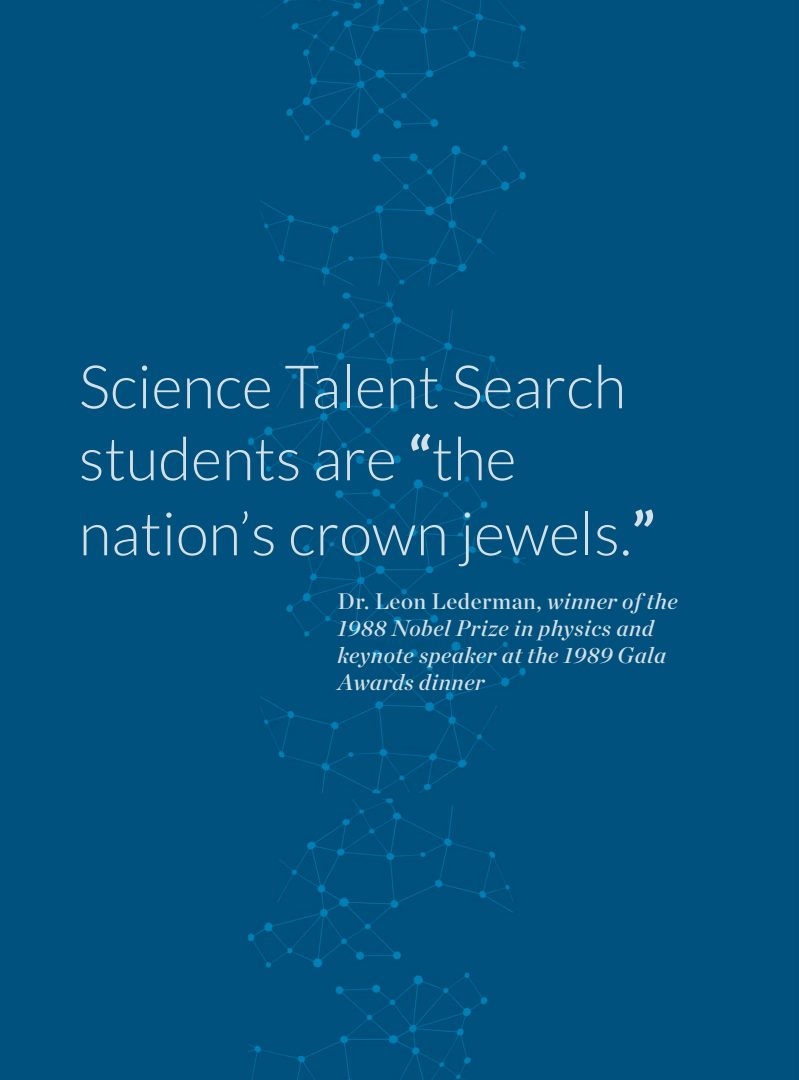
<style>
.page{position:relative;width:799px;height:1080px;background:#fff}
.page>*{position:absolute;margin:0;border:0;box-sizing:border-box;transform-origin:0 0}
.t1{font:300 60px/73.5px "Lato";color:#d4e0e7}
.t2{font:italic 22.5px "Chronicle Display Semi";letter-spacing:.025em;color:#d4e0e7}
.t3{font:22.5px "Chronicle Display Semi";letter-spacing:.025em;color:#d4e0e7}
.s1{font-weight:700}
.s2{font-style:italic}
</style>
<div class="page">
<div style="left:0;top:0;width:798px;height:1080px;background:#00517d"></div>
<p class="t1" style="left:79px;top:350px;width:578px">Science Talent Search students are <span class="s1">“</span>the nation’s crown jewels.<span class="s1">”</span></p>
<p class="t3" style="left:338px;top:584px;width:341px">Dr. Leon Lederman, <span class="s2">winner of the</span></p>
<p class="t2" style="left:338px;top:610px;width:318px">1988 Nobel Prize in physics and</p>
<p class="t2" style="left:338px;top:637px;width:330px">keynote speaker at the 1989 Gala</p>
<p class="t2" style="left:338px;top:664px;width:148px">Awards dinner</p>
</div>
